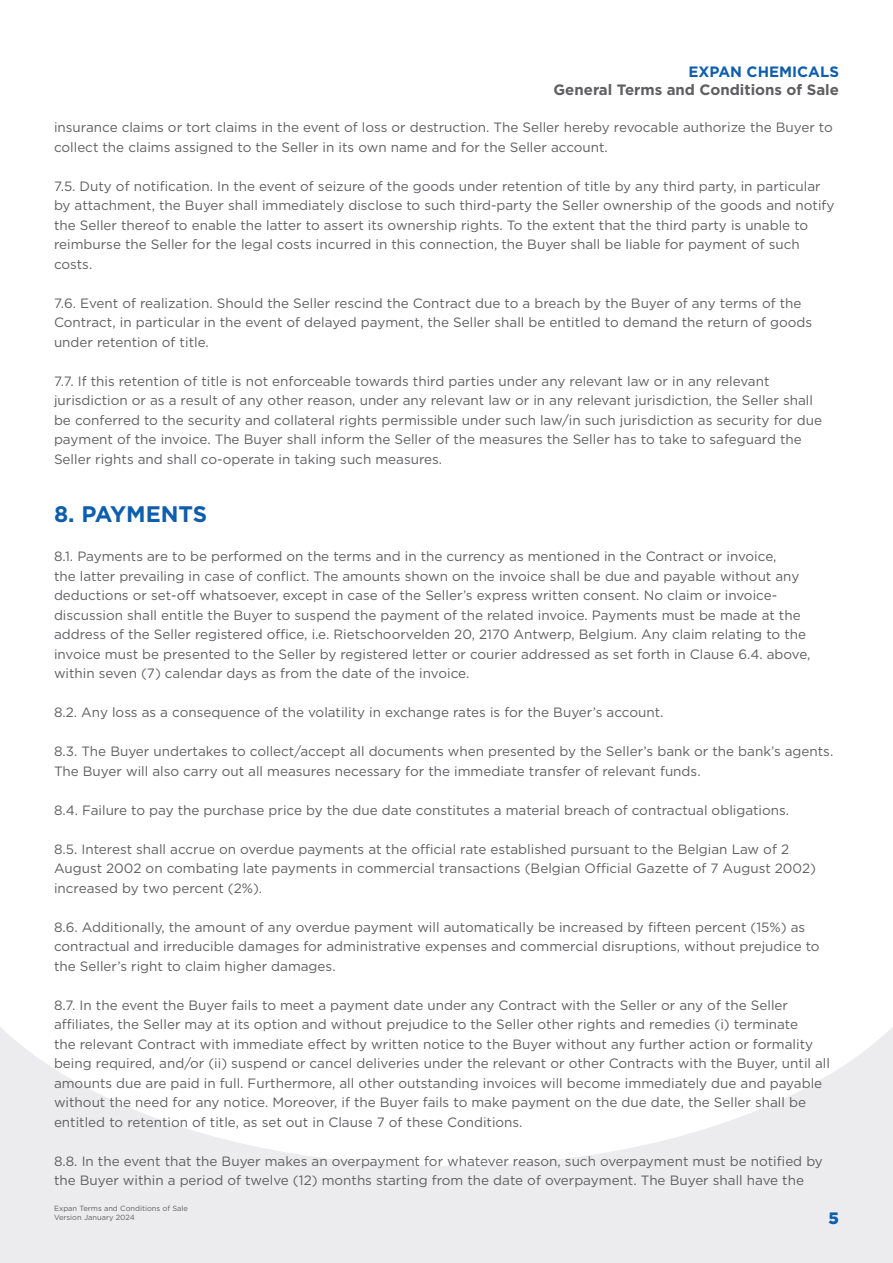
<style>
.page{position:relative;width:893px;height:1263px;background:#fff}
.page>*{position:absolute;margin:0;border:0;box-sizing:border-box;transform-origin:0 0}
.Body{font:700 22.5px "Gotham";color:#0e5ead}
.t1{font:900 16.5px "Gotham";color:#0e5ead}
.t2{font:700 15px "Gotham";color:#5f5f62}
.t3{font:700 15px "Gotham";color:#0e5ead}
.Body-2{font:13.5px/19.5px "Gotham";color:#5f5f62}
.t4{font:7.5px/9px "Gotham";color:#5f5f62}
</style>
<div class="page">
<div style="left:0;top:913px;width:893px;height:350px;background:#ececee"></div>
<svg style="left:0;top:913px;width:893px;height:253px;fill:#fff"></svg>
<p class="t3" style="left:688px;top:63px;width:152px">EXPAN CHEMICALS</p>
<p class="t2" style="left:554px;top:81px;width:287px">General Terms and Conditions of Sale</p>
<p class="Body-2" style="left:54px;top:117px;width:780px">insurance claims or tort claims in the event of loss or destruction. The Seller hereby revocable authorize the Buyer to collect the claims assigned to the Seller in its own name and for the Seller account.</p>
<p class="Body-2" style="left:54px;top:176px;width:782px">7.5. Duty of notification. In the event of seizure of the goods under retention of title by any third party, in particular by attachment, the Buyer shall immediately disclose to such third-party the Seller ownership of the goods and notify the Seller thereof to enable the latter to assert its ownership rights. To the extent that the third party is unable to reimburse the Seller for the legal costs incurred in this connection, the Buyer shall be liable for payment of such costs.</p>
<p class="Body-2" style="left:54px;top:293px;width:760px">7.6. Event of realization. Should the Seller rescind the Contract due to a breach by the Buyer of any terms of the<br>Contract, in particular in the event of delayed payment, the Seller shall be entitled to demand the return of goods under retention of title.</p>
<p class="Body-2" style="left:54px;top:371px;width:769px">7.7. If this retention of title is not enforceable towards third parties under any relevant law or in any relevant jurisdiction or as a result of any other reason, under any relevant law or in any relevant jurisdiction, the Seller shall be conferred to the security and collateral rights permissible under such law/in such jurisdiction as security for due payment of the invoice. The Buyer shall inform the Seller of the measures the Seller has to take to safeguard the Seller rights and shall co-operate in taking such measures.</p>
<p class="Body" style="left:54px;top:501px;width:155px">8. PAYMENTS</p>
<p class="Body-2" style="left:54px;top:546px;width:758px">8.1. Payments are to be performed on the terms and in the currency as mentioned in the Contract or invoice,<br>the latter prevailing in case of conflict. The amounts shown on the invoice shall be due and payable without any deductions or set-off whatsoever, except in case of the Seller’s express written consent. No claim or invoice&shy;discussion shall entitle the Buyer to suspend the payment of the related invoice. Payments must be made at the address of the Seller registered office, i.e. Rietschoorvelden 20, 2170 Antwerp, Belgium. Any claim relating to the invoice must be presented to the Seller by registered letter or courier addressed as set forth in Clause 6.4. above, within seven (7) calendar days as from the date of the invoice.</p>
<p class="Body-2" style="left:54px;top:702px;width:611px">8.2. Any loss as a consequence of the volatility in exchange rates is for the Buyer’s account.</p>
<p class="Body-2" style="left:54px;top:741px;width:781px">8.3. The Buyer undertakes to collect/accept all documents when presented by the Seller’s bank or the bank’s agents.<br>The Buyer will also carry out all measures necessary for the immediate transfer of relevant funds.</p>
<p class="Body-2" style="left:54px;top:800px;width:737px">8.4. Failure to pay the purchase price by the due date constitutes a material breach of contractual obligations.</p>
<p class="Body-2" style="left:54px;top:839px;width:763px">8.5. Interest shall accrue on overdue payments at the official rate established pursuant to the Belgian Law of 2<br>August 2002 on combating late payments in commercial transactions (Belgian Official Gazette of 7 August 2002) increased by two percent (2%).</p>
<p class="Body-2" style="left:54px;top:917px;width:767px">8.6. Additionally, the amount of any overdue payment will automatically be increased by fifteen percent (15%) as contractual and irreducible damages for administrative expenses and commercial disruptions, without prejudice to the Seller’s right to claim higher damages.</p>
<p class="Body-2" style="left:54px;top:995px;width:778px">8.7. In the event the Buyer fails to meet a payment date under any Contract with the Seller or any of the Seller affiliates, the Seller may at its option and without prejudice to the Seller other rights and remedies (i) terminate<br>the relevant Contract with immediate effect by written notice to the Buyer without any further action or formality being required, and/or (ii) suspend or cancel deliveries under the relevant or other Contracts with the Buyer, until all amounts due are paid in full. Furthermore, all other outstanding invoices will become immediately due and payable without the need for any notice. Moreover, if the Buyer fails to make payment on the due date, the Seller shall be entitled to retention of title, as set out in Clause 7 of these Conditions.</p>
<p class="Body-2" style="left:54px;top:1151px;width:770px">8.8. In the event that the Buyer makes an overpayment for whatever reason, such overpayment must be notified by the Buyer within a period of twelve (12) months starting from the date of overpayment. The Buyer shall have the</p>
<p class="t4" style="left:54px;top:1204px;width:135px">Expan Terms and Conditions of Sale<br>Version January 2024</p>
<p class="t1" style="left:829px;top:1207px;width:12px">5</p>
</div>
